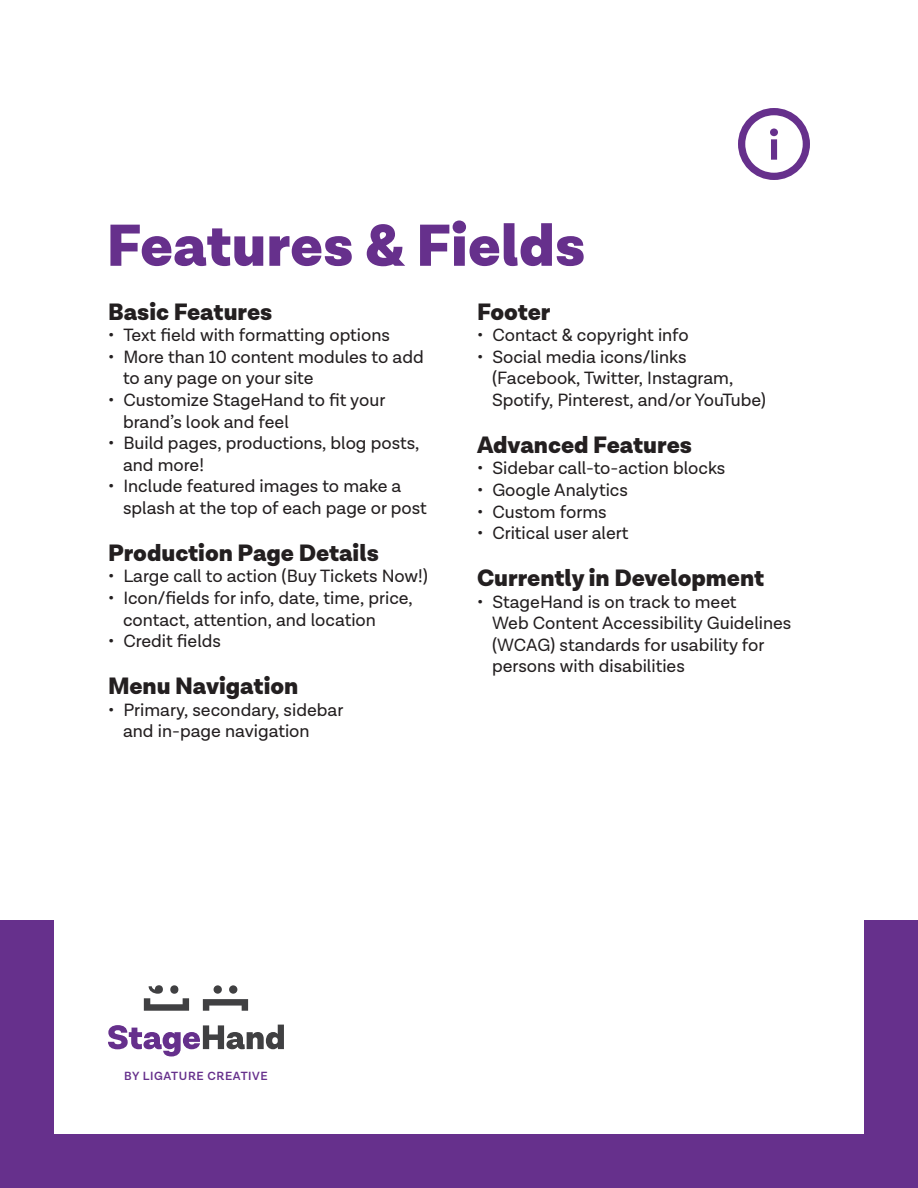
<style>
.page{position:relative;width:918px;height:1188px;background:#fff}
.page>*{position:absolute;margin:0;border:0;box-sizing:border-box;transform-origin:0 0}
.Head{font:900 60px "Lota Grotesque";color:#66308c}
.Sub_Head{font:900 24px "Lota Grotesque";color:#231f20}
.t1{font:18px/21.6px "Lota Grotesque";color:#231f20}
.t2{font:600 12px "Lota Grotesque";letter-spacing:.05em;color:#66308c}
</style>
<div class="page">
<div style="left:864px;top:920px;width:54px;height:268px;background:#66308c"></div>
<div style="left:0;top:920px;width:54px;height:268px;background:#66308c"></div>
<div style="left:0;top:1134px;width:918px;height:54px;background:#66308c"></div>
<svg style="left:108px;top:1025px;width:176px;height:32px"></svg>
<div style="left:214px;top:985px;width:8px;height:9px;background:#404042;border-radius:50%"></div>
<div style="left:229px;top:985px;width:8px;height:9px;background:#404042;border-radius:50%"></div>
<svg style="left:203px;top:999px;width:45px;height:12px"></svg>
<svg style="left:144px;top:985px;width:45px;height:26px"></svg>
<svg style="left:738px;top:108px;width:72px;height:72px"></svg>
<p class="Head" style="left:106px;top:210px;width:480px">Features &amp; Fields</p>
<p class="Sub_Head" style="left:108px;top:297px;width:166px">Basic Features</p>
<p class="t1" style="left:108px;top:325px;width:284px">• Text field with formatting options</p>
<p class="t1" style="left:123px;top:346px;width:302px;text-indent:-15px">• More than 10 content modules to add to any page on your site</p>
<p class="t1" style="left:123px;top:390px;width:264px;text-indent:-15px">• Customize StageHand to fit your brand’s look and feel</p>
<p class="t1" style="left:123px;top:433px;width:298px;text-indent:-15px">• Build pages, productions, blog posts, and more!</p>
<p class="t1" style="left:123px;top:476px;width:305px;text-indent:-15px">• Include featured images to make a splash at the top of each page or post</p>
<p class="Sub_Head" style="left:108px;top:538px;width:272px">Production Page Details</p>
<p class="t1" style="left:108px;top:566px;width:322px">• Large call to action (Buy Tickets Now!)</p>
<p class="t1" style="left:123px;top:588px;width:291px;text-indent:-15px">• Icon/fields for info, date, time, price, contact, attention, and location</p>
<p class="t1" style="left:108px;top:631px;width:114px">• Credit fields</p>
<p class="Sub_Head" style="left:108px;top:672px;width:192px">Menu Navigation</p>
<p class="t1" style="left:123px;top:699px;width:222px;text-indent:-15px">• Primary, secondary, sidebar and in-page navigation</p>
<p class="Sub_Head" style="left:477px;top:297px;width:75px">Footer</p>
<p class="t1" style="left:477px;top:325px;width:213px">• Contact &amp; copyright info</p>
<p class="t1" style="left:492px;top:346px;width:276px;text-indent:-15px">• Social media icons/links (Facebook, Twitter, Instagram,<br>Spotify, Pinterest, and/or YouTube)</p>
<p class="Sub_Head" style="left:477px;top:430px;width:217px">Advanced Features</p>
<p class="t1" style="left:477px;top:458px;width:250px">• Sidebar call-to-action blocks</p>
<p class="t1" style="left:477px;top:480px;width:152px">• Google Analytics</p>
<p class="t1" style="left:477px;top:501px;width:131px">• Custom forms</p>
<p class="t1" style="left:477px;top:523px;width:153px">• Critical user alert</p>
<p class="Sub_Head" style="left:477px;top:564px;width:289px">Currently in Development</p>
<p class="t1" style="left:492px;top:591px;width:301px;text-indent:-15px">• StageHand is on track to meet<br>Web Content Accessibility Guidelines (WCAG) standards for usability for persons with disabilities</p>
<p class="t2" style="left:124px;top:1069px;width:145px">BY LIGATURE CREATIVE</p>
</div>
